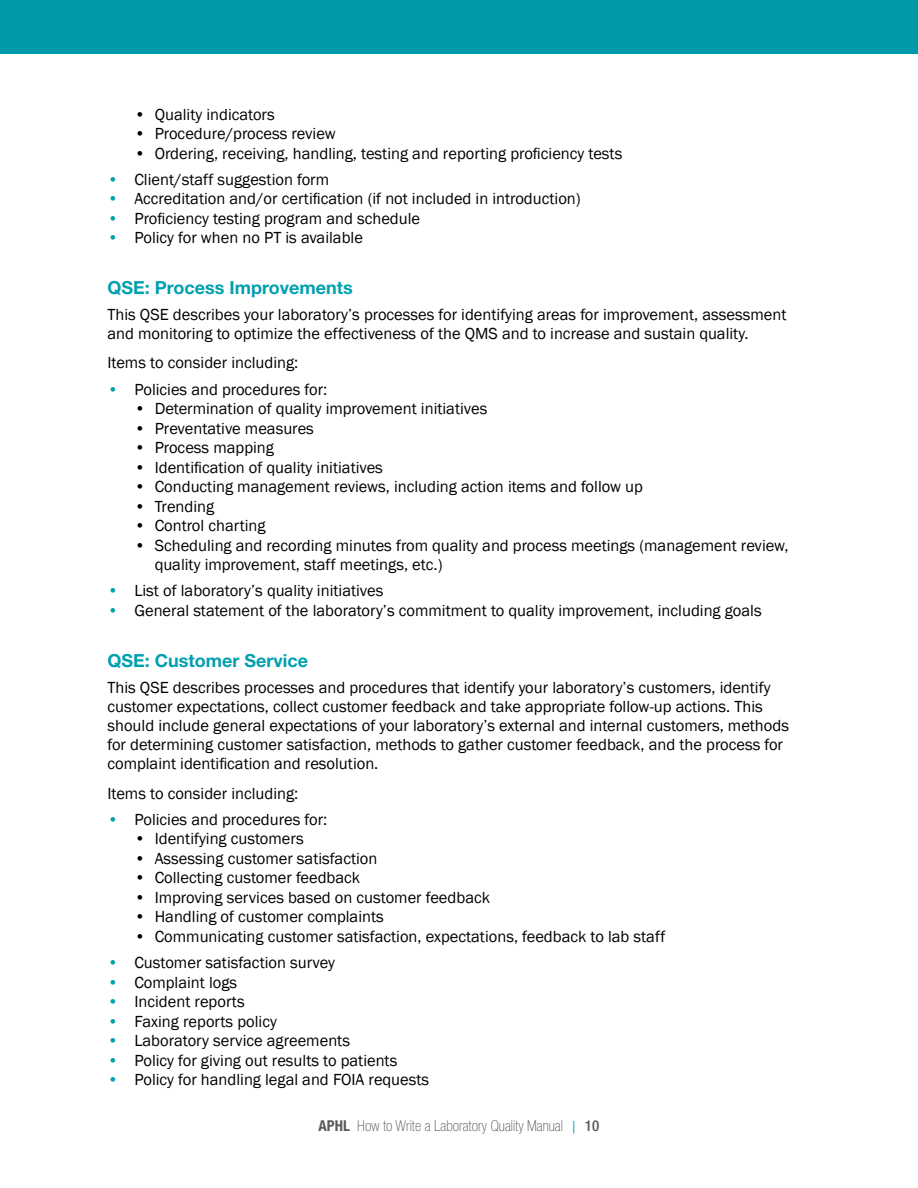
<style>
.page{position:relative;width:918px;height:1188px;background:#fff}
.page>*{position:absolute;margin:0;border:0;box-sizing:border-box;transform-origin:0 0}
.t1{font:700 18px "Helvetica Neue LT Std";color:#00a0af}
.t2{font:16.5px/19.2px "Franklin Gothic";color:#000}
.t3{font:100 condensed 15px "Helvetica Neue LT Std";color:#58595b}
.s1{color:#00a0af}
.s2{font-weight:700}
.s3{font-family:"Franklin Gothic";font-weight:400;font-stretch:normal;color:#33adba}
.s4{font-weight:500}
</style>
<div class="page">
<div style="left:0;top:0;width:918px;height:54px;background:#0099a8"></div>
<p class="t2" style="left:134px;top:105px;width:142px">• Quality indicators</p>
<p class="t2" style="left:134px;top:124px;width:203px">• Procedure/process review</p>
<p class="t2" style="left:134px;top:144px;width:489px">• Ordering, receiving, handling, testing and reporting proficiency tests</p>
<p class="t2" style="left:107px;top:170px;width:223px"><span class="s1">•</span> Client/staff suggestion form</p>
<p class="t2" style="left:107px;top:190px;width:475px"><span class="s1">•</span> Accreditation and/or certification (if not included in introduction)</p>
<p class="t2" style="left:107px;top:209px;width:314px"><span class="s1">•</span> Proficiency testing program and schedule</p>
<p class="t2" style="left:107px;top:229px;width:257px"><span class="s1">•</span> Policy for when no PT is available</p>
<p class="t1" style="left:107px;top:276px;width:247px">QSE: Process Improvements</p>
<p class="t2" style="left:107px;top:305px;width:680px">This QSE describes your laboratory’s processes for identifying areas for improvement, assessment and monitoring to optimize the effectiveness of the QMS and to increase and sustain quality.</p>
<p class="t2" style="left:107px;top:354px;width:192px">Items to consider including:</p>
<p class="t2" style="left:107px;top:380px;width:221px"><span class="s1">•</span> Policies and procedures for:</p>
<p class="t2" style="left:134px;top:399px;width:354px">• Determination of quality improvement initiatives</p>
<p class="t2" style="left:134px;top:419px;width:181px">• Preventative measures</p>
<p class="t2" style="left:134px;top:438px;width:141px">• Process mapping</p>
<p class="t2" style="left:134px;top:458px;width:250px">• Identification of quality initiatives</p>
<p class="t2" style="left:134px;top:477px;width:510px">• Conducting management reviews, including action items and follow up</p>
<p class="t2" style="left:134px;top:497px;width:81px">• Trending</p>
<p class="t2" style="left:134px;top:516px;width:133px">• Control charting</p>
<p class="t2" style="left:155px;top:536px;width:635px;text-indent:-20px">• Scheduling and recording minutes from quality and process meetings (management review, quality improvement, staff meetings, etc.)</p>
<p class="t2" style="left:107px;top:582px;width:277px"><span class="s1">•</span> List of laboratory’s quality initiatives</p>
<p class="t2" style="left:107px;top:601px;width:656px"><span class="s1">•</span> General statement of the laboratory’s commitment to quality improvement, including goals</p>
<p class="t1" style="left:107px;top:649px;width:202px">QSE: Customer Service</p>
<p class="t2" style="left:107px;top:678px;width:683px">This QSE describes processes and procedures that identify your laboratory’s customers, identify customer expectations, collect customer feedback and take appropriate follow-up actions. This should include general expectations of your laboratory’s external and internal customers, methods for determining customer satisfaction, methods to gather customer feedback, and the process for complaint identification and resolution.</p>
<p class="t2" style="left:107px;top:784px;width:192px">Items to consider including:</p>
<p class="t2" style="left:107px;top:810px;width:221px"><span class="s1">•</span> Policies and procedures for:</p>
<p class="t2" style="left:134px;top:830px;width:171px">• Identifying customers</p>
<p class="t2" style="left:134px;top:849px;width:245px">• Assessing customer satisfaction</p>
<p class="t2" style="left:134px;top:869px;width:227px">• Collecting customer feedback</p>
<p class="t2" style="left:134px;top:888px;width:357px">• Improving services based on customer feedback</p>
<p class="t2" style="left:134px;top:908px;width:251px">• Handling of customer complaints</p>
<p class="t2" style="left:134px;top:927px;width:532px">• Communicating customer satisfaction, expectations, feedback to lab staff</p>
<p class="t2" style="left:107px;top:953px;width:229px"><span class="s1">•</span> Customer satisfaction survey</p>
<p class="t2" style="left:107px;top:973px;width:131px"><span class="s1">•</span> Complaint logs</p>
<p class="t2" style="left:107px;top:992px;width:139px"><span class="s1">•</span> Incident reports</p>
<p class="t2" style="left:107px;top:1012px;width:171px"><span class="s1">•</span> Faxing reports policy</p>
<p class="t2" style="left:107px;top:1031px;width:244px"><span class="s1">•</span> Laboratory service agreements</p>
<p class="t2" style="left:107px;top:1051px;width:291px"><span class="s1">•</span> Policy for giving out results to patients</p>
<p class="t2" style="left:107px;top:1070px;width:323px"><span class="s1">•</span> Policy for handling legal and FOIA requests</p>
<p class="t3" style="left:319px;top:1117px;width:282px"><span class="s2">APHL</span> How to Write a Laboratory Quality Manual <span class="s3">|</span> <span class="s4">10</span></p>
</div>
